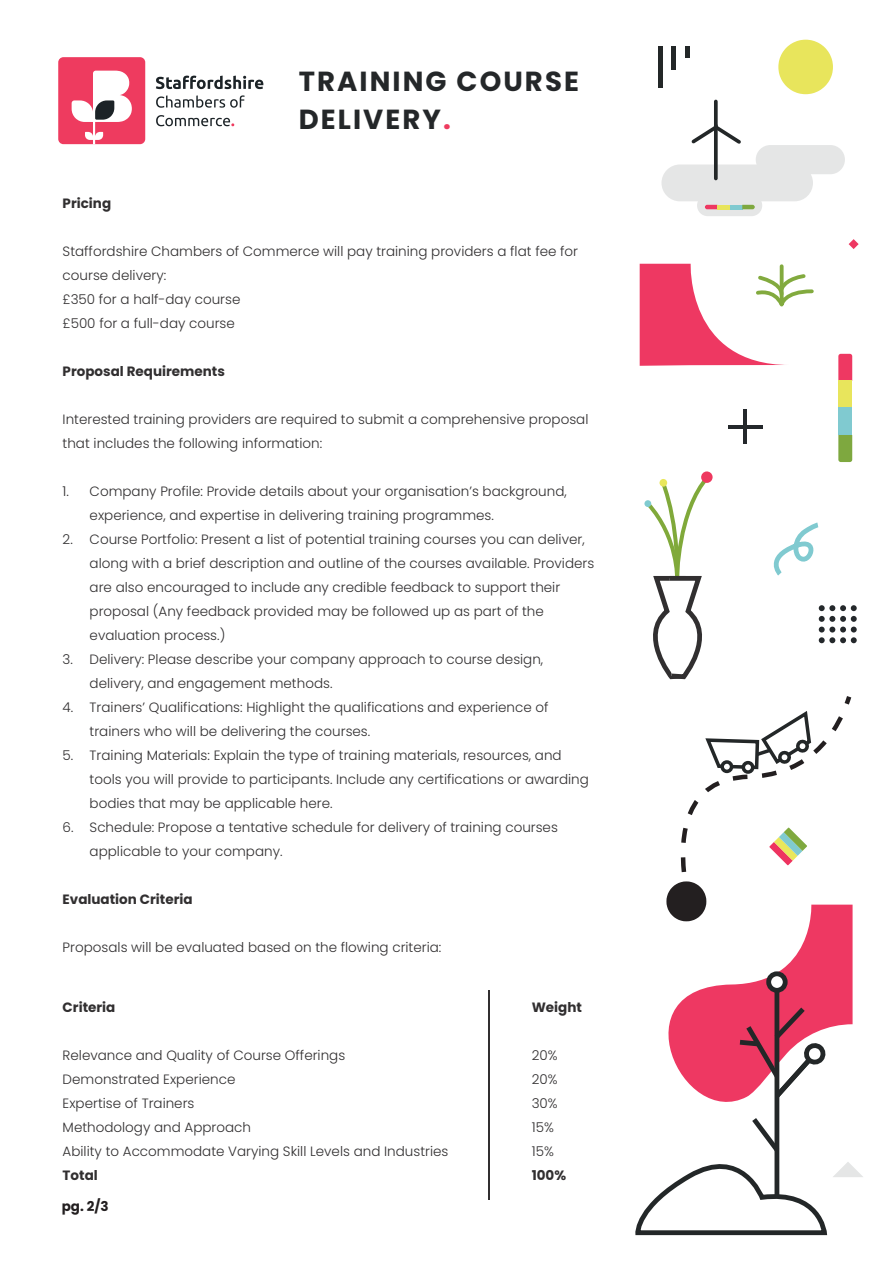
<style>
.page{position:relative;width:893px;height:1263px;background:#fff}
.page>*{position:absolute;margin:0;border:0;box-sizing:border-box;transform-origin:0 0}
.t1{font:700 27.6px/38.2px "Poppins";letter-spacing:.075em;color:#242729}
.t2{font:300 13.5px/24px "Poppins";color:#312f30}
.t3{font:700 13.5px "Poppins";color:#312f30}
.t4{font:700 13.5px "Poppins";color:#231f20}
.s1{color:#ee3b5f}
</style>
<div class="page">
<svg style="left:156px;top:76px;width:107px;height:13px"></svg>
<svg style="left:156px;top:95px;width:89px;height:13px"></svg>
<svg style="left:156px;top:115px;width:78px;height:11px"></svg>
<svg style="left:58px;top:57px;width:87px;height:87px"></svg>
<svg style="left:668px;top:921px;width:184px;height:192px"></svg>
<div style="left:774px;top:982px;width:5px;height:215px;background:#232728"></div>
<div style="left:769px;top:974px;width:16px;height:16px;background:#fff;border-radius:50%"></div>
<div style="left:766px;top:971px;width:22px;height:22px;border:5px solid #232728;border-radius:50%"></div>
<svg style="left:735px;top:1002px;width:95px;height:101px"></svg>
<svg style="left:635px;top:1113px;width:228px;height:123px"></svg>
<svg style="left:838px;top:354px;width:14px;height:27px"></svg>
<div style="left:838px;top:381px;width:14px;height:27px;background:#e8e55c"></div>
<div style="left:838px;top:408px;width:14px;height:27px;background:#80cad0"></div>
<svg style="left:838px;top:435px;width:14px;height:27px"></svg>
<hr style="left:658px;top:46px;width:4px;height:42px;background:#232728">
<hr style="left:672px;top:46px;width:4px;height:24px;background:#232728">
<div style="left:685px;top:46px;width:5px;height:12px;background:#232728"></div>
<svg style="left:778px;top:40px;width:55px;height:54px"></svg>
<div style="left:661px;top:164px;width:152px;height:37px;background:#e5e6e6;border-radius:18px"></div>
<div style="left:756px;top:145px;width:89px;height:29px;background:#e5e6e6;border-radius:15px"></div>
<div style="left:697px;top:195px;width:65px;height:21px;background:#e5e6e6;border-radius:11px"></div>
<svg style="left:705px;top:205px;width:12px;height:4px"></svg>
<hr style="left:717px;top:205px;width:13px;height:4px;background:#e8e55c">
<hr style="left:730px;top:205px;width:12px;height:4px;background:#80cad0">
<svg style="left:742px;top:205px;width:13px;height:4px"></svg>
<svg style="left:691px;top:126px;width:50px;height:18px"></svg>
<svg style="left:714px;top:101px;width:4px;height:24px"></svg>
<svg style="left:714px;top:125px;width:4px;height:53px"></svg>
<svg style="left:849px;top:239px;width:10px;height:10px"></svg>
<svg style="left:640px;top:263px;width:174px;height:103px"></svg>
<svg style="left:819px;top:605px;width:38px;height:38px"></svg>
<svg style="left:773px;top:522px;width:46px;height:54px"></svg>
<svg style="left:644px;top:471px;width:69px;height:209px"></svg>
<hr style="left:728px;top:425px;width:35px;height:3px;background:#24282b">
<hr style="left:744px;top:409px;width:3px;height:35px;background:#24282b">
<svg style="left:666px;top:696px;width:187px;height:225px"></svg>
<hr style="left:488px;top:990px;width:1px;height:210px;background:#312f30">
<h1 class="t1" style="left:299px;top:62px;width:282px">TRAINING COURSE<br>DELIVERY<span class="s1">.</span></h1>
<p class="t3" style="left:63px;top:196px;width:50px">Pricing</p>
<p class="t2" style="left:63px;top:240px;width:517px">Staffordshire Chambers of Commerce will pay training providers a flat fee for course delivery:<br>£350 for a half-day course<br>£500 for a full-day course</p>
<p class="t3" style="left:63px;top:364px;width:164px">Proposal Requirements</p>
<p class="t2" style="left:63px;top:408px;width:527px">Interested training providers are required to submit a comprehensive proposal that includes the following information:</p>
<p class="t2" style="left:90px;top:480px;width:479px;text-indent:-27px">1. Company Profile: Provide details about your organisation’s background, experience, and expertise in delivering training programmes.</p>
<p class="t2" style="left:90px;top:528px;width:506px;text-indent:-27px">2. Course Portfolio: Present a list of potential training courses you can deliver, along with a brief description and outline of the courses available. Providers are also encouraged to include any credible feedback to support their proposal (Any feedback provided may be followed up as part of the evaluation process.)</p>
<p class="t2" style="left:90px;top:648px;width:455px;text-indent:-27px">3. Delivery: Please describe your company approach to course design, delivery, and engagement methods.</p>
<p class="t2" style="left:90px;top:696px;width:460px;text-indent:-27px">4. Trainers’ Qualifications: Highlight the qualifications and experience of trainers who will be delivering the courses.</p>
<p class="t2" style="left:90px;top:744px;width:501px;text-indent:-27px">5. Training Materials: Explain the type of training materials, resources, and tools you will provide to participants. Include any certifications or awarding bodies that may be applicable here.</p>
<p class="t2" style="left:90px;top:816px;width:470px;text-indent:-27px">6. Schedule: Propose a tentative schedule for delivery of training courses applicable to your company.</p>
<p class="t3" style="left:63px;top:892px;width:131px">Evaluation Criteria</p>
<p class="t2" style="left:63px;top:936px;width:380px">Proposals will be evaluated based on the flowing criteria:</p>
<p class="t3" style="left:63px;top:999px;width:54px">Criteria</p>
<p class="t2" style="left:63px;top:1043px;width:387px">Relevance and Quality of Course Offerings<br>Demonstrated Experience<br>Expertise of Trainers<br>Methodology and Approach<br>Ability to Accommodate Varying Skill Levels and Industries</p>
<p class="t3" style="left:63px;top:1167px;width:37px">Total</p>
<p class="t4" style="left:62px;top:1199px;width:48px">pg. 2/3</p>
<p class="t3" style="left:532px;top:999px;width:52px">Weight</p>
<p class="t2" style="left:532px;top:1043px;width:28px">20%<br>20%<br>30%<br>15%<br>15%</p>
<p class="t3" style="left:532px;top:1167px;width:36px">100%</p>
</div>
